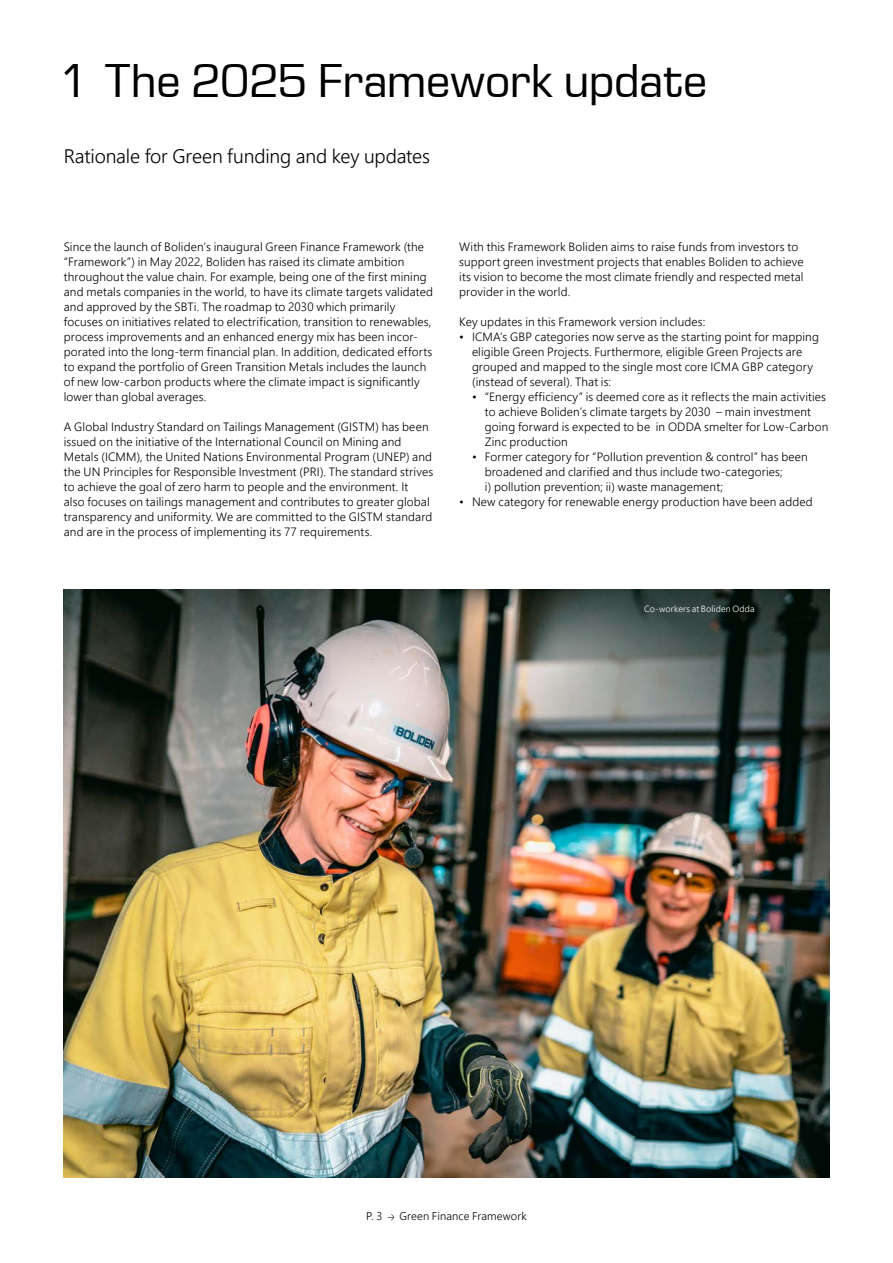
<style>
.page{position:relative;width:893px;height:1263px;background:#fff}
.page>*{position:absolute;margin:0;border:0;box-sizing:border-box;transform-origin:0 0}
.H1_Rubrik_B24{font:48px "Eurostile Next LT Pro";letter-spacing:-.01em;color:#000}
.Ingress_Citat_B24{font:300 19.5px "Segoe Pro";letter-spacing:-.01em;color:#000}
.B1_Brödtext_B24{font:300 12px/15px "Segoe Pro";letter-spacing:.01em;color:#000}
.t1{font:300 11.25px "Segoe Pro";letter-spacing:.015em;color:#000}
.H7_Faktaruta_Rubrik___Bildtext_B24_NEG{font:300 9px "Segoe Pro";letter-spacing:.02em;color:#fff}
</style>
<div class="page">
<svg style="left:388px;top:1214px;width:6px;height:6px"></svg>
<img style="left:64px;top:589px;width:765px;height:589px">
<h1 class="H1_Rubrik_B24" style="left:64px;top:55px;width:645px">1 The 2025 Framework update</h1>
<p class="Ingress_Citat_B24" style="left:64px;top:143px;width:368px">Rationale for Green funding and key updates</p>
<p class="B1_Brödtext_B24" style="left:64px;top:239px;width:371px">Since the launch of Boliden’s inaugural Green Finance Framework (the “Framework”) in May 2022, Boliden has raised its climate ambition throughout the value chain. For example, being one of the first mining and metals companies in the world, to have its climate targets validated and approved by the SBTi. The roadmap to 2030 which primarily focuses on initiatives related to electrification, transition to renewables, process improvements and an enhanced energy mix has been incor&shy;porated into the long-term financial plan. In addition, dedicated efforts to expand the portfolio of Green Transition Metals includes the launch of new low-carbon products where the climate impact is significantly lower than global averages.</p>
<p class="B1_Brödtext_B24" style="left:64px;top:419px;width:371px">A Global Industry Standard on Tailings Management (GISTM) has been issued on the initiative of the International Council on Mining and Metals (ICMM), the United Nations Environmental Program (UNEP) and the UN Principles for Responsible Investment (PRI). The standard strives to achieve the goal of zero harm to people and the environment. It<br>also focuses on tailings management and contributes to greater global transparency and uniformity. We are committed to the GISTM standard and are in the process of implementing its 77 requirements.</p>
<p class="B1_Brödtext_B24" style="left:459px;top:239px;width:346px">With this Framework Boliden aims to raise funds from investors to support green investment projects that enables Boliden to achieve its vision to become the most climate friendly and respected metal provider in the world.</p>
<p class="B1_Brödtext_B24" style="left:459px;top:314px;width:248px">Key updates in this Framework version includes:</p>
<p class="B1_Brödtext_B24" style="left:472px;top:329px;width:348px;text-indent:-13px">• ICMA’s GBP categories now serve as the starting point for mapping eligible Green Projects. Furthermore, eligible Green Projects are grouped and mapped to the single most core ICMA GBP category (instead of several). That is:</p>
<p class="B1_Brödtext_B24" style="left:485px;top:389px;width:345px;text-indent:-13px">• “Energy efficiency” is deemed core as it reflects the main activities to achieve Boliden’s climate targets by 2030 – main investment going forward is expected to be in ODDA smelter for Low-Carbon Zinc production</p>
<p class="B1_Brödtext_B24" style="left:485px;top:449px;width:324px;text-indent:-13px">• Former category for “Pollution prevention &amp; control” has been broadened and clarified and thus include two-categories;<br>i) pollution prevention; ii) waste management;</p>
<p class="B1_Brödtext_B24" style="left:459px;top:494px;width:355px">• New category for renewable energy production have been added</p>
<h6 class="H7_Faktaruta_Rubrik___Bildtext_B24_NEG" style="left:644px;top:603px;width:112px">Co-workers at Boliden Odda</h6>
<p class="t1" style="left:366px;top:1209px;width:18px">P. 3</p>
<p class="t1" style="left:399px;top:1209px;width:129px">Green Finance Framework</p>
</div>
